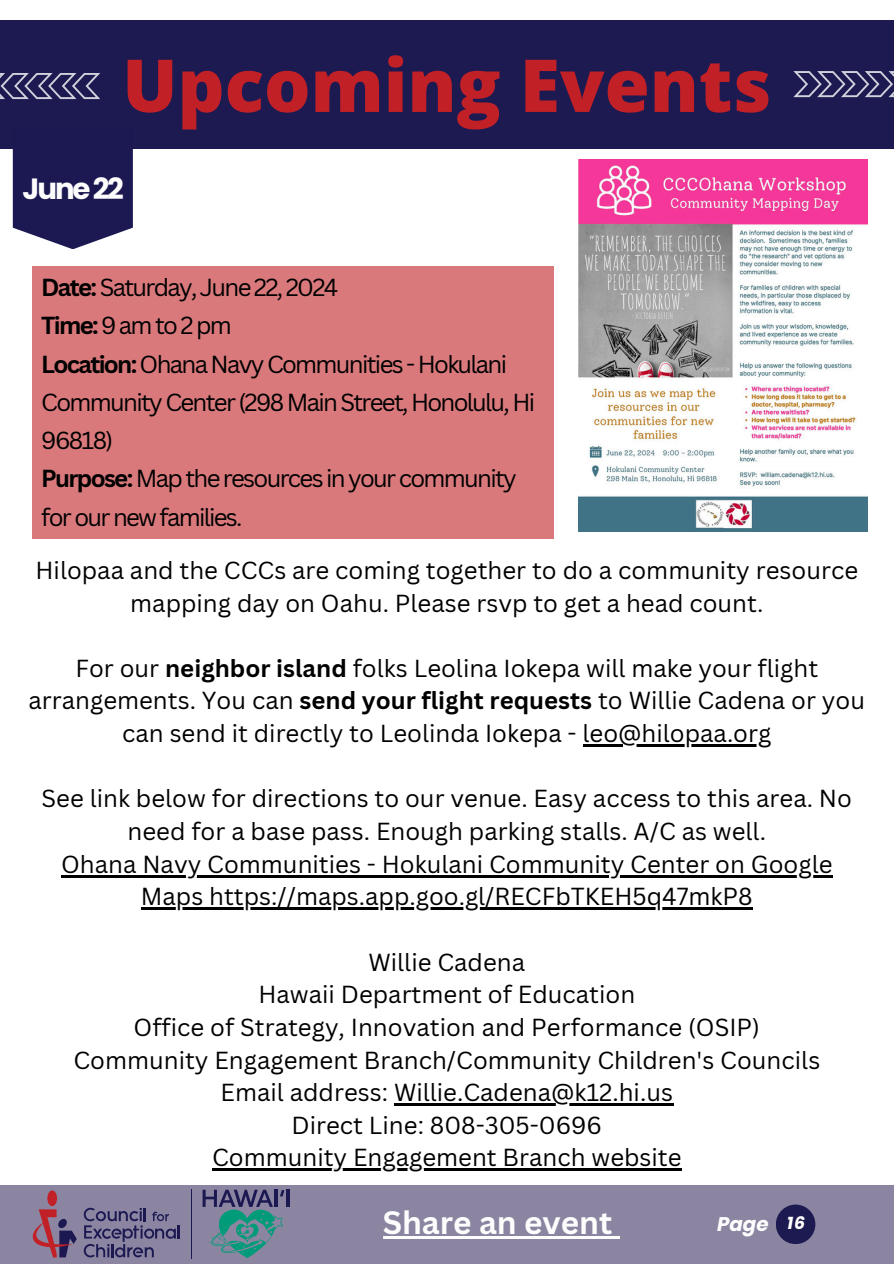
<style>
.page{position:relative;width:894px;height:1264px;background:#fff}
.page>*{position:absolute;margin:0;border:0;box-sizing:border-box;transform-origin:0 0}
.t1{font:800 73.05px "Open Sans";color:#c12026}
.t2{font:700 31.5px "Canva Sans";color:#fdfdfd}
.t3{font:700 29.25px "Poppins";letter-spacing:-.07em;color:#fdfdfd}
.t4{font:24px/32.7px "Canva Sans";color:#000;text-align:center}
.t5{font:24px/38.2px "Canva Sans";letter-spacing:-.07em;color:#000}
.t6{font:italic 700 19.8px "Poppins";color:#fdfdfd}
.t7{font:italic 700 17.25px "Poppins";color:#fff}
.s1{font-weight:700}
</style>
<div class="page">
<div style="left:0;top:21px;width:893px;height:128px;background:#1d1951"></div>
<svg style="left:793px;top:71px;width:100px;height:27px"></svg>
<svg style="left:0;top:73px;width:100px;height:26px"></svg>
<div style="left:0;top:1185px;width:893px;height:78px;background:#8b85a1"></div>
<div style="left:775px;top:1204px;width:40px;height:39px;background:#1d1951;border-radius:50%"></div>
<div style="left:47px;top:1190px;width:10px;height:16px;background:#c12026;border-radius:50%"></div>
<svg style="left:83px;top:1207px;width:97px;height:50px"></svg>
<svg style="left:33px;top:1209px;width:44px;height:48px"></svg>
<hr style="left:191px;top:1189px;width:1px;height:70px;background:#1b1852">
<hr style="left:286px;top:1189px;width:3px;height:17px;background:#1b1852">
<svg style="left:202px;top:1189px;width:82px;height:69px"></svg>
<img style="left:578px;top:159px;width:288px;height:373px">
<svg style="left:13px;top:149px;width:120px;height:100px;background:#323064"></svg>
<hr style="left:382px;top:1236px;width:230px;height:2px;background:#fdfdfd">
<svg style="left:612px;top:1236px;width:8px;height:2px"></svg>
<hr style="left:582px;top:744px;width:189px;height:2px;background:#000">
<hr style="left:61px;top:875px;width:771px;height:2px;background:#000">
<hr style="left:141px;top:907px;width:611px;height:2px;background:#000">
<hr style="left:394px;top:1103px;width:278px;height:2px;background:#000">
<hr style="left:212px;top:1168px;width:469px;height:2px;background:#000">
<div style="left:33px;top:266px;width:521px;height:273px;background:#d9797c"></div>
<h1 class="t1" style="left:122px;top:34px;width:650px">Upcoming Events</h1>
<p class="t3" style="left:23px;top:168px;width:103px">June22</p>
<p class="t5" style="left:41px;top:267px;width:495px"><span class="s1">Date:</span> Saturday, June 22, 2024<br><span class="s1">Time:</span> 9 am to 2 pm<br><span class="s1">Location:</span> Ohana Navy Communities - Hokulani<br>Community Center (298 Main Street, Honolulu, Hi<br>96818)<br><span class="s1">Purpose:</span> Map the resources in your community for our new families.</p>
<h3 class="t4" style="left:35px;top:553px;width:824px">Hilopaa and the CCCs are coming together to do a community resource mapping day on Oahu. Please rsvp to get a head count.</h3>
<h3 class="t4" style="left:28px;top:651px;width:837px">For our <span class="s1">neighbor island</span> folks Leolina Iokepa will make your flight arrangements. You can <span class="s1">send your flight requests</span> to Willie Cadena or you can send it directly to Leolinda Iokepa - leo@hilopaa.org</h3>
<h3 class="t4" style="left:42px;top:781px;width:811px">See link below for directions to our venue. Easy access to this area. No need for a base pass. Enough parking stalls. A/C as well.</h3>
<h3 class="t4" style="left:61px;top:847px;width:772px">Ohana Navy Communities - Hokulani Community Center on Google</h3>
<p class="t4" style="left:141px;top:879px;width:613px">Maps https://maps.app.goo.gl/RECFbTKEH5q47mkP8</p>
<p class="t4" style="left:133px;top:944px;width:627px">Willie Cadena<br>Hawaii Department of Education<br>Office of Strategy, Innovation and Performance (OSIP)</p>
<h2 class="t4" style="left:73px;top:1042px;width:748px">Community Engagement Branch/Community Children's Councils<br>Email address: Willie.Cadena@k12.hi.us</h2>
<p class="t4" style="left:291px;top:1108px;width:312px">Direct Line: 808-305-0696</p>
<p class="t4" style="left:212px;top:1140px;width:471px">Community Engagement Branch website</p>
<h3 class="t2" style="left:382px;top:1200px;width:231px">Share an event</h3>
<h2 class="t6" style="left:717px;top:1210px;width:53px">Page</h2>
<p class="t7" style="left:786px;top:1211px;width:20px">16</p>
</div>
